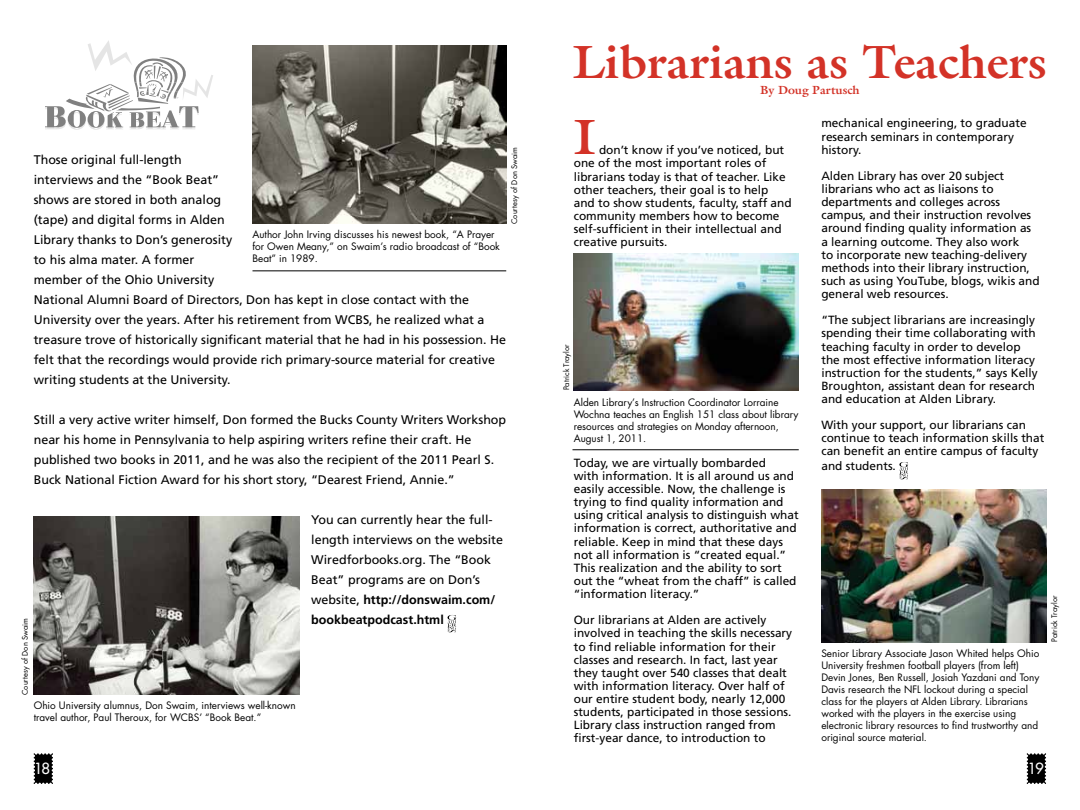
<style>
.page{position:relative;width:1080px;height:810px;background:#fff}
.page>*{position:absolute;margin:0;border:0;box-sizing:border-box;transform-origin:0 0}
.t1{font:700 50px "Galliard";color:#d33227}
.t2{font:700 47px "Galliard";color:#d33227}
.t3{font:15px "Futura";color:#fff}
.t4{font:12.5px/20px "Frutiger";color:#000}
.t5{font:11.88px/13.1px "Frutiger";color:#000}
.t6{font:700 11.88px "Galliard";color:#d33227}
.t7{font:10px/12px "Futura";color:#000}
.t8{font:7.5px "Futura";color:#000}
.s1{font-weight:700}
</style>
<div class="page">
<svg style="left:1027px;top:753px;width:19px;height:31px"></svg>
<svg style="left:34px;top:753px;width:19px;height:31px"></svg>
<svg style="left:447px;top:615px;width:10px;height:17px"></svg>
<svg style="left:45px;top:41px;width:168px;height:89px"></svg>
<img style="left:253px;top:45px;width:253px;height:179px">
<hr style="left:252px;top:271px;width:254px;height:1px;background:#000">
<img style="left:34px;top:516px;width:266px;height:179px">
<svg style="left:899px;top:462px;width:9px;height:17px"></svg>
<img style="left:821px;top:489px;width:225px;height:153px">
<img style="left:574px;top:254px;width:225px;height:136px">
<hr style="left:572px;top:449px;width:227px;height:1px;background:#000">
<h2 class="t2" style="left:573px;top:31px;width:476px">Librarians as Teachers</h2>
<p class="t8" style="left:509px;top:224px;width:78px;rotate:-90deg">Courtesy of Don Swaim</p>
<p class="t4" style="left:34px;top:149px;width:474px">Those original full-length<br>interviews and the “Book Beat”<br>shows are stored in both analog<br>(tape) and digital forms in Alden<br>Library thanks to Don’s generosity<br>to his alma mater. A former<br>member of the Ohio University<br>National Alumni Board of Directors, Don has kept in close contact with the University over the years. After his retirement from WCBS, he realized what a treasure trove of historically significant material that he had in his possession. He felt that the recordings would provide rich primary-source material for creative writing students at the University.</p>
<p class="t4" style="left:34px;top:409px;width:474px">Still a very active writer himself, Don formed the Bucks County Writers Workshop near his home in Pennsylvania to help aspiring writers refine their craft. He published two books in 2011, and he was also the recipient of the 2011 Pearl S.<br>Buck National Fiction Award for his short story, “Dearest Friend, Annie.”</p>
<p class="t4" style="left:311px;top:509px;width:193px">You can currently hear the full&shy;length interviews on the website<br>Wiredforbooks.org. The “Book<br>Beat” programs are on Don’s website, <span class="s1">http://donswaim.com/ bookbeatpodcast.html</span></p>
<p class="t7" style="left:252px;top:228px;width:249px">Author John Irving discusses his newest book, “A Prayer for Owen Meany,” on Swaim’s radio broadcast of “Book<br>Beat” in 1989.</p>
<p class="t8" style="left:20px;top:695px;width:78px;rotate:-90deg">Courtesy of Don Swaim</p>
<p class="t7" style="left:34px;top:699px;width:264px">Ohio University alumnus, Don Swaim, interviews well-known travel author, Paul Theroux, for WCBS’ “Book Beat.”</p>
<p class="t6" style="left:760px;top:83px;width:101px">By Doug Partusch</p>
<h1 class="t1" style="left:574px;top:105px;width:24px">I</h1>
<p class="t5" style="left:574px;top:144px;width:219px;text-indent:25px">don’t know if you’ve noticed, but one of the most important roles of librarians today is that of teacher. Like other teachers, their goal is to help and to show students, faculty, staff and community members how to become self-sufficient in their intellectual and creative pursuits.</p>
<p class="t8" style="left:561px;top:390px;width:48px;rotate:-90deg">Patrick Traylor</p>
<p class="t7" style="left:574px;top:396px;width:226px">Alden Library’s Instruction Coordinator Lorraine Wochna teaches an English 151 class about library resources and strategies on Monday afternoon, August 1, 2011.</p>
<p class="t5" style="left:574px;top:456px;width:227px">Today, we are virtually bombarded<br>with information. It is all around us and easily accessible. Now, the challenge is trying to find quality information and using critical analysis to distinguish what information is correct, authoritative and reliable. Keep in mind that these days not all information is “created equal.” This realization and the ability to sort out the “wheat from the chaff” is called “information literacy.”</p>
<p class="t5" style="left:574px;top:613px;width:220px">Our librarians at Alden are actively involved in teaching the skills necessary to find reliable information for their classes and research. In fact, last year they taught over 540 classes that dealt with information literacy. Over half of our entire student body, nearly 12,000 students, participated in those sessions.<br>Library class instruction ranged from first-year dance, to introduction to</p>
<p class="t5" style="left:821px;top:117px;width:207px">mechanical engineering, to graduate research seminars in contemporary history.</p>
<p class="t5" style="left:821px;top:169px;width:220px">Alden Library has over 20 subject librarians who act as liaisons to departments and colleges across campus, and their instruction revolves around finding quality information as a learning outcome. They also work<br>to incorporate new teaching-delivery methods into their library instruction, such as using YouTube, blogs, wikis and general web resources.</p>
<p class="t5" style="left:821px;top:313px;width:218px">“The subject librarians are increasingly spending their time collaborating with teaching faculty in order to develop the most effective information literacy instruction for the students,” says Kelly Broughton, assistant dean for research and education at Alden Library.</p>
<p class="t5" style="left:821px;top:418px;width:225px">With your support, our librarians can continue to teach information skills that can benefit an entire campus of faculty</p>
<p class="t5" style="left:821px;top:460px;width:76px">and students.</p>
<p class="t7" style="left:821px;top:647px;width:220px">Senior Library Associate Jason Whited helps Ohio University freshmen football players (from left)<br>Devin Jones, Ben Russell, Josiah Yazdani and Tony Davis research the NFL lockout during a special class for the players at Alden Library. Librarians worked with the players in the exercise using electronic library resources to find trustworthy and original source material.</p>
<p class="t8" style="left:1049px;top:642px;width:48px;rotate:-90deg">Patrick Traylor</p>
<p class="t3" style="left:34px;top:759px;width:17px">18</p>
<p class="t3" style="left:1028px;top:759px;width:17px">19</p>
</div>
